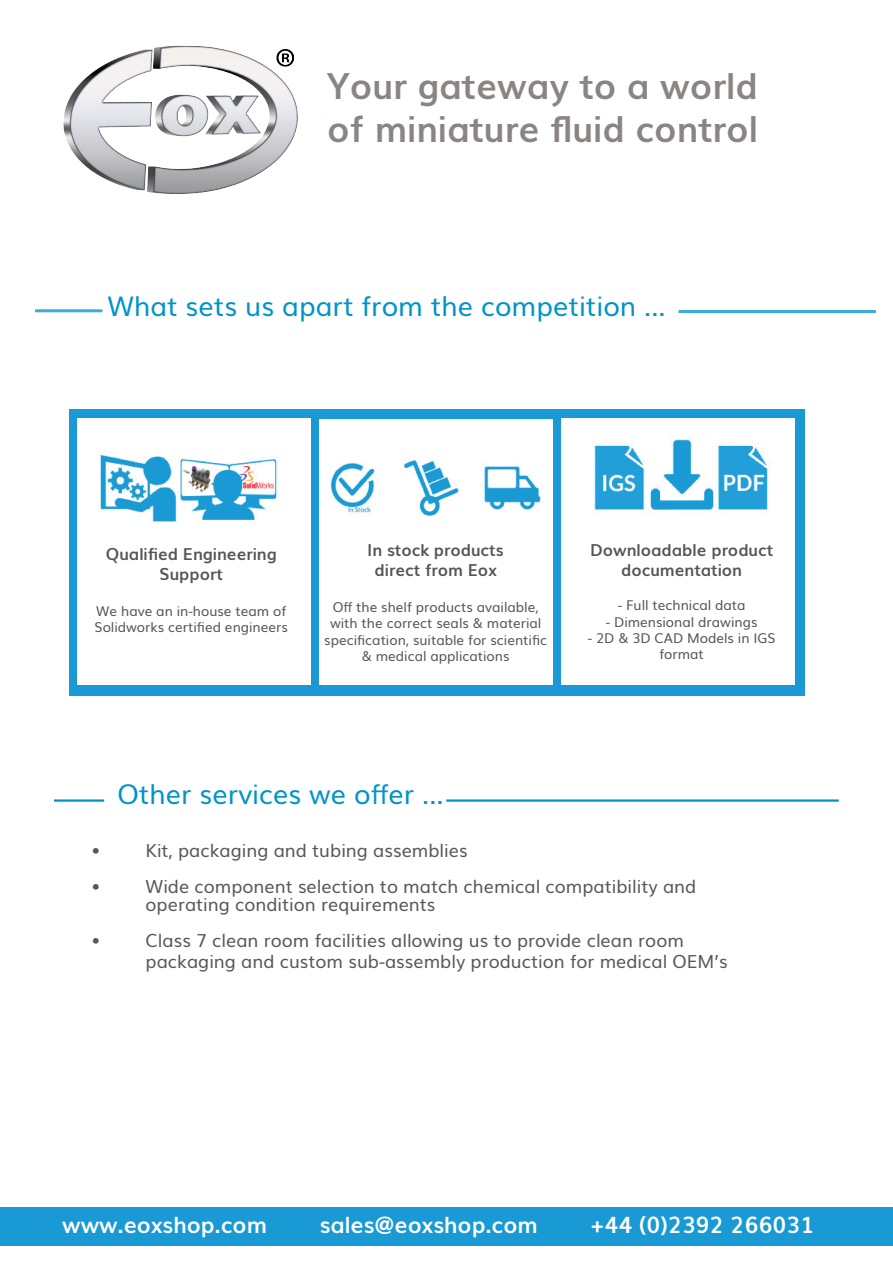
<style>
.page{position:relative;width:893px;height:1263px;background:#fff}
.page>*{position:absolute;margin:0;border:0;box-sizing:border-box;transform-origin:0 0}
.t1{font:700 36px/43.2px "Muli";color:#8a8582}
.t2{font:27px "Muli";color:#0094c8}
.t3{font:700 22.5px "Muli";color:#fff}
.t4{font:18px/18px "Muli";color:#57585a}
.t5{font:700 16.5px/19.8px "Muli";color:#54545a;text-align:center}
.t6{font:13.5px/16.2px "Muli";color:#54545a;text-align:center}
</style>
<div class="page">
<img style="left:63px;top:45px;width:235px;height:149px">
<hr style="left:446px;top:799px;width:393px;height:3px;background:#0094c8">
<hr style="left:54px;top:799px;width:50px;height:3px;background:#0094c8">
<div style="left:678px;top:310px;width:198px;height:3px;border:2px solid #3cacdb"></div>
<div style="left:35px;top:309px;width:67px;height:3px;border:2px solid #3cacdb"></div>
<div style="left:69px;top:409px;width:735px;height:286px;background:#199ad5"></div>
<div style="left:561px;top:419px;width:233px;height:266px;background:#fff"></div>
<div style="left:319px;top:419px;width:233px;height:266px;background:#fff"></div>
<div style="left:78px;top:419px;width:233px;height:266px;background:#fff"></div>
<img style="left:100px;top:454px;width:177px;height:68px">
<img style="left:331px;top:460px;width:210px;height:56px">
<img style="left:594px;top:439px;width:174px;height:71px">
<div style="left:0;top:1207px;width:893px;height:39px;background:#199ad5"></div>
<h1 class="t1" style="left:327px;top:62px;width:432px">Your gateway to a world of miniature fluid control</h1>
<h2 class="t2" style="left:107px;top:284px;width:560px">What sets us apart from the competition ...</h2>
<p class="t5" style="left:106px;top:543px;width:172px">Qualified Engineering<br>Support</p>
<p class="t6" style="left:95px;top:602px;width:195px;text-align:left">We have an in-house team of<br>Solidworks certified engineers</p>
<p class="t5" style="left:368px;top:539px;width:138px">In stock products direct from Eox</p>
<p class="t6" style="left:324px;top:598px;width:224px">Off the shelf products available, with the correct seals &amp; material specification, suitable for scientific &amp; medical applications</p>
<p class="t5" style="left:590px;top:539px;width:185px">Downloadable product documentation</p>
<p class="t6" style="left:618px;top:596px;width:129px">- Full technical data</p>
<p class="t6" style="left:606px;top:612px;width:153px">- Dimensional drawings</p>
<p class="t6" style="left:588px;top:629px;width:189px">- 2D &amp; 3D CAD Models in IGS format</p>
<h2 class="t2" style="left:117px;top:772px;width:328px">Other services we offer ...</h2>
<p class="t4" style="left:92px;top:840px;width:10px">•</p>
<p class="t4" style="left:146px;top:840px;width:324px">Kit, packaging and tubing assemblies</p>
<p class="t4" style="left:92px;top:876px;width:10px">•</p>
<p class="t4" style="left:146px;top:876px;width:552px">Wide component selection to match chemical compatibility and operating condition requirements</p>
<p class="t4" style="left:92px;top:930px;width:10px">•</p>
<p class="t4" style="left:146px;top:928px;width:583px;line-height:21.6px">Class 7 clean room facilities allowing us to provide clean room packaging and custom sub-assembly production for medical OEM’s</p>
<p class="t3" style="left:62px;top:1206px;width:206px">www.eoxshop.com</p>
<p class="t3" style="left:320px;top:1206px;width:220px">sales@eoxshop.com</p>
<p class="t3" style="left:590px;top:1206px;width:225px">+44 (0)2392 266031</p>
</div>
